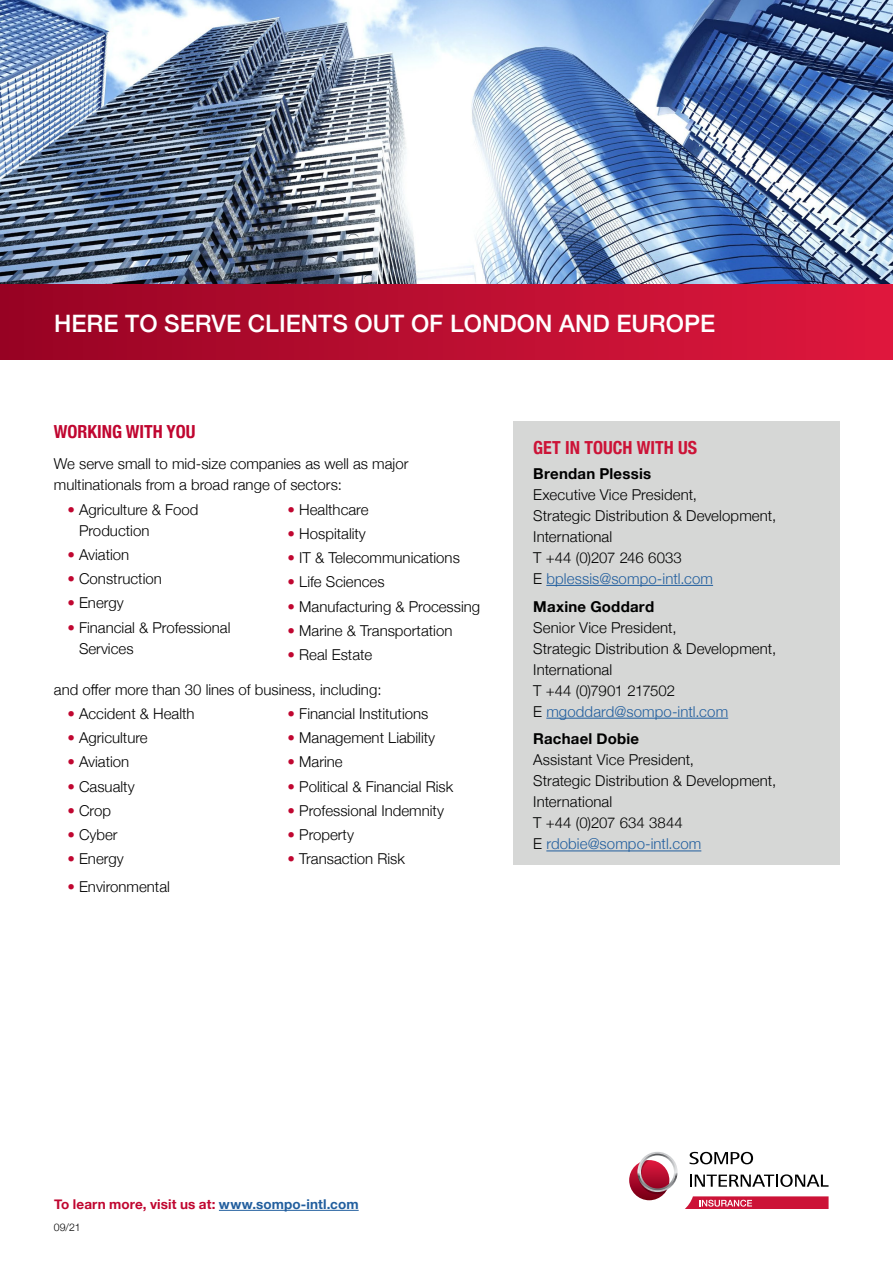
<style>
.page{position:relative;width:893px;height:1263px;background:#fff}
.page>*{position:absolute;margin:0;border:0;box-sizing:border-box;transform-origin:0 0}
.t1{font:500 24px "Helvetica Neue";color:#fff}
.t2{font:700 condensed 18px "Helvetica Neue";letter-spacing:.005em;color:#cc1337}
.t3{font:700 condensed 18px "Helvetica Neue";color:#c00630}
.t4{font:300 15px/21px "Helvetica Neue";color:#000}
.t5{font:700 15px "Helvetica Neue";letter-spacing:.015em;color:#000}
.t6{font:700 13.5px "Helvetica Neue";letter-spacing:.01em;color:#c00630}
.t7{font:300 10.5px "Helvetica Neue";color:#000}
.s1{color:#c00630}
.s2{color:#215e9e}
</style>
<div class="page">
<div style="left:513px;top:421px;width:326px;height:443px;background:#d6d7d6"></div>
<hr style="left:546px;top:585px;width:167px;height:1px;background:#215e9e">
<hr style="left:546px;top:718px;width:182px;height:1px;background:#215e9e">
<hr style="left:546px;top:850px;width:155px;height:1px;background:#215e9e">
<hr style="left:219px;top:1210px;width:140px;height:1px;background:#215e9e">
<div style="left:0;top:284px;width:893px;height:76px;background:linear-gradient(to right,#970323,#df183d)"></div>
<img style="left:0;top:0;width:893px;height:284px">
<svg style="left:689px;top:1152px;width:64px;height:12px"></svg>
<svg style="left:690px;top:1174px;width:138px;height:13px"></svg>
<svg style="left:685px;top:1196px;width:144px;height:13px;background:#d33655"></svg>
<svg style="left:629px;top:1160px;width:40px;height:40px"></svg>
<svg style="left:637px;top:1152px;width:41px;height:42px"></svg>
<h1 class="t1" style="left:54px;top:305px;width:663px">HERE TO SERVE CLIENTS OUT OF LONDON AND EUROPE</h1>
<p class="t3" style="left:54px;top:417px;width:143px">WORKING WITH YOU</p>
<p class="t4" style="left:54px;top:452px;width:356px">We serve small to mid-size companies as well as major multinationals from a broad range of sectors:</p>
<p class="t4" style="left:79px;top:498px;width:121px;text-indent:-12px"><span class="s1">•</span> Agriculture &amp; Food<br>Production</p>
<p class="t4" style="left:67px;top:543px;width:63px"><span class="s1">•</span> Aviation</p>
<p class="t4" style="left:67px;top:567px;width:96px"><span class="s1">•</span> Construction</p>
<p class="t4" style="left:67px;top:591px;width:58px"><span class="s1">•</span> Energy</p>
<p class="t4" style="left:79px;top:616px;width:153px;text-indent:-12px"><span class="s1">•</span> Financial &amp; Professional<br>Services</p>
<p class="t4" style="left:288px;top:498px;width:82px"><span class="s1">•</span> Healthcare</p>
<p class="t4" style="left:288px;top:522px;width:80px"><span class="s1">•</span> Hospitality</p>
<p class="t4" style="left:288px;top:546px;width:174px"><span class="s1">•</span> IT &amp; Telecommunications</p>
<p class="t4" style="left:288px;top:570px;width:98px"><span class="s1">•</span> Life Sciences</p>
<p class="t4" style="left:288px;top:595px;width:194px"><span class="s1">•</span> Manufacturing &amp; Processing</p>
<p class="t4" style="left:288px;top:619px;width:166px"><span class="s1">•</span> Marine &amp; Transportation</p>
<p class="t4" style="left:288px;top:643px;width:86px"><span class="s1">•</span> Real Estate</p>
<p class="t4" style="left:54px;top:678px;width:329px">and offer more than 30 lines of business, including:</p>
<p class="t4" style="left:67px;top:702px;width:129px"><span class="s1">•</span> Accident &amp; Health</p>
<p class="t4" style="left:67px;top:726px;width:82px"><span class="s1">•</span> Agriculture</p>
<p class="t4" style="left:67px;top:750px;width:63px"><span class="s1">•</span> Aviation</p>
<p class="t4" style="left:67px;top:775px;width:69px"><span class="s1">•</span> Casualty</p>
<p class="t4" style="left:67px;top:799px;width:45px"><span class="s1">•</span> Crop</p>
<p class="t4" style="left:67px;top:823px;width:52px"><span class="s1">•</span> Cyber</p>
<p class="t4" style="left:67px;top:847px;width:58px"><span class="s1">•</span> Energy</p>
<p class="t4" style="left:67px;top:875px;width:104px"><span class="s1">•</span> Environmental</p>
<p class="t4" style="left:288px;top:702px;width:142px"><span class="s1">•</span> Financial Institutions</p>
<p class="t4" style="left:288px;top:726px;width:149px"><span class="s1">•</span> Management Liability</p>
<p class="t4" style="left:288px;top:750px;width:57px"><span class="s1">•</span> Marine</p>
<p class="t4" style="left:288px;top:775px;width:167px"><span class="s1">•</span> Political &amp; Financial Risk</p>
<p class="t4" style="left:288px;top:799px;width:158px"><span class="s1">•</span> Professional Indemnity</p>
<p class="t4" style="left:288px;top:823px;width:68px"><span class="s1">•</span> Property</p>
<p class="t4" style="left:288px;top:847px;width:119px"><span class="s1">•</span> Transaction Risk</p>
<p class="t2" style="left:533px;top:432px;width:166px">GET IN TOUCH WITH US</p>
<p class="t5" style="left:533px;top:462px;width:119px">Brendan Plessis</p>
<p class="t4" style="left:533px;top:483px;width:244px">Executive Vice President,<br>Strategic Distribution &amp; Development,<br>International<br>T +44 (0)207 246 6033<br>E <span class="s2">bplessis@sompo-intl.com</span></p>
<p class="t5" style="left:533px;top:594px;width:122px">Maxine Goddard</p>
<p class="t4" style="left:533px;top:616px;width:244px">Senior Vice President,<br>Strategic Distribution &amp; Development,<br>International<br>T +44 (0)7901 217502<br>E <span class="s2">mgoddard@sompo-intl.com</span></p>
<p class="t5" style="left:533px;top:727px;width:107px">Rachael Dobie</p>
<p class="t4" style="left:533px;top:748px;width:244px">Assistant Vice President,<br>Strategic Distribution &amp; Development,<br>International<br>T +44 (0)207 634 3844<br>E <span class="s2">rdobie@sompo-intl.com</span></p>
<p class="t6" style="left:54px;top:1193px;width:306px">To learn more, visit us at: <span class="s2">www.sompo-intl.com</span></p>
<p class="t7" style="left:54px;top:1219px;width:28px">09/21</p>
</div>
